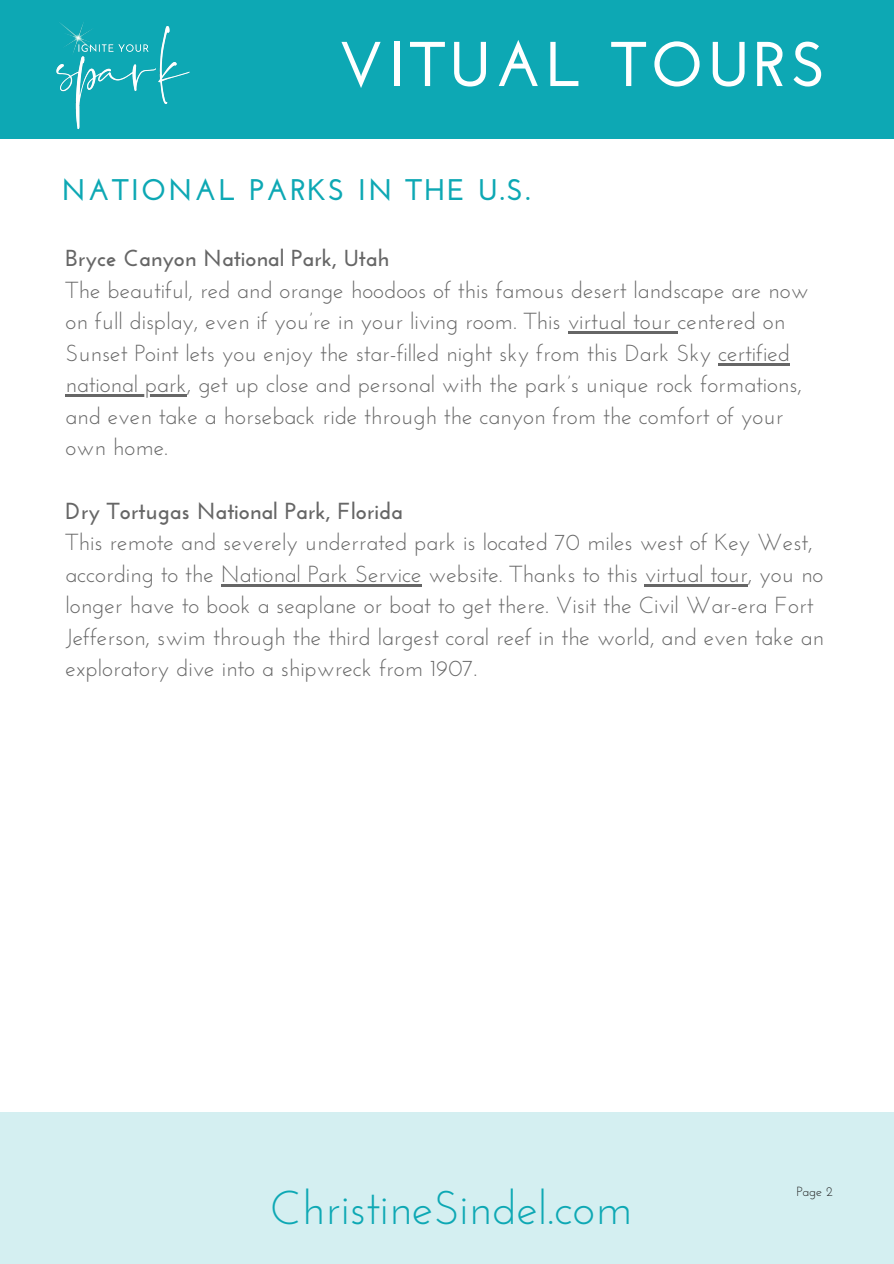
<style>
.page{position:relative;width:894px;height:1264px;background:#fff}
.page>*{position:absolute;margin:0;border:0;box-sizing:border-box;transform-origin:0 0}
.t1{font:700 63px "Josefin Sans";letter-spacing:.07em;color:#fff}
.t2{font:47.25px "Josefin Sans";color:#0da8b4}
.t3{font:700 29.85px "Josefin Sans";letter-spacing:.07em;color:#0da8b4}
.t4{font:23.25px/31.5px "Josefin Sans";color:#666}
.t5{font:700 23.25px "Josefin Sans";color:#666}
.t6{font:700 23.1px "Josefin Sans";color:#666}
.t7{font:13.2px "Josefin Sans";color:#222}
</style>
<div class="page">
<div style="left:0;top:0;width:893px;height:138px;background:#0da8b4"></div>
<img style="left:53px;top:22px;width:138px;height:117px">
<div style="left:0;top:1112px;width:893px;height:151px;background:#d4eff1"></div>
<hr style="left:567px;top:331px;width:110px;height:3px;background:#666">
<hr style="left:718px;top:363px;width:71px;height:2px;background:#666">
<hr style="left:66px;top:394px;width:121px;height:3px;background:#666">
<hr style="left:221px;top:584px;width:200px;height:2px;background:#666">
<hr style="left:644px;top:584px;width:103px;height:2px;background:#666">
<h1 class="t1" style="left:338px;top:39px;width:489px">VITUAL TOURS</h1>
<p class="t3" style="left:62px;top:178px;width:470px">NATIONAL PARKS IN THE U.S.</p>
<p class="t6" style="left:66px;top:249px;width:325px">Bryce Canyon National Park, Utah</p>
<p class="t4" style="left:66px;top:276px;width:744px">The beautiful, red and orange hoodoos of this famous desert landscape are now on full display, even if you’re in your living room. This virtual tour centered on Sunset Point lets you enjoy the star-filled night sky from this Dark Sky certified national park, get up close and personal with the park’s unique rock formations, and even take a horseback ride through the canyon from the comfort of your own home.</p>
<p class="t5" style="left:66px;top:501px;width:339px">Dry Tortugas National Park, Florida</p>
<p class="t4" style="left:66px;top:528px;width:759px">This remote and severely underrated park is located 70 miles west of Key West, according to the National Park Service website. Thanks to this virtual tour, you no longer have to book a seaplane or boat to get there. Visit the Civil War-era Fort Jefferson, swim through the third largest coral reef in the world, and even take an exploratory dive into a shipwreck from 1907.</p>
<h2 class="t2" style="left:269px;top:1188px;width:364px">ChristineSindel.com</h2>
<p class="t7" style="left:796px;top:1185px;width:38px">Page 2</p>
</div>
